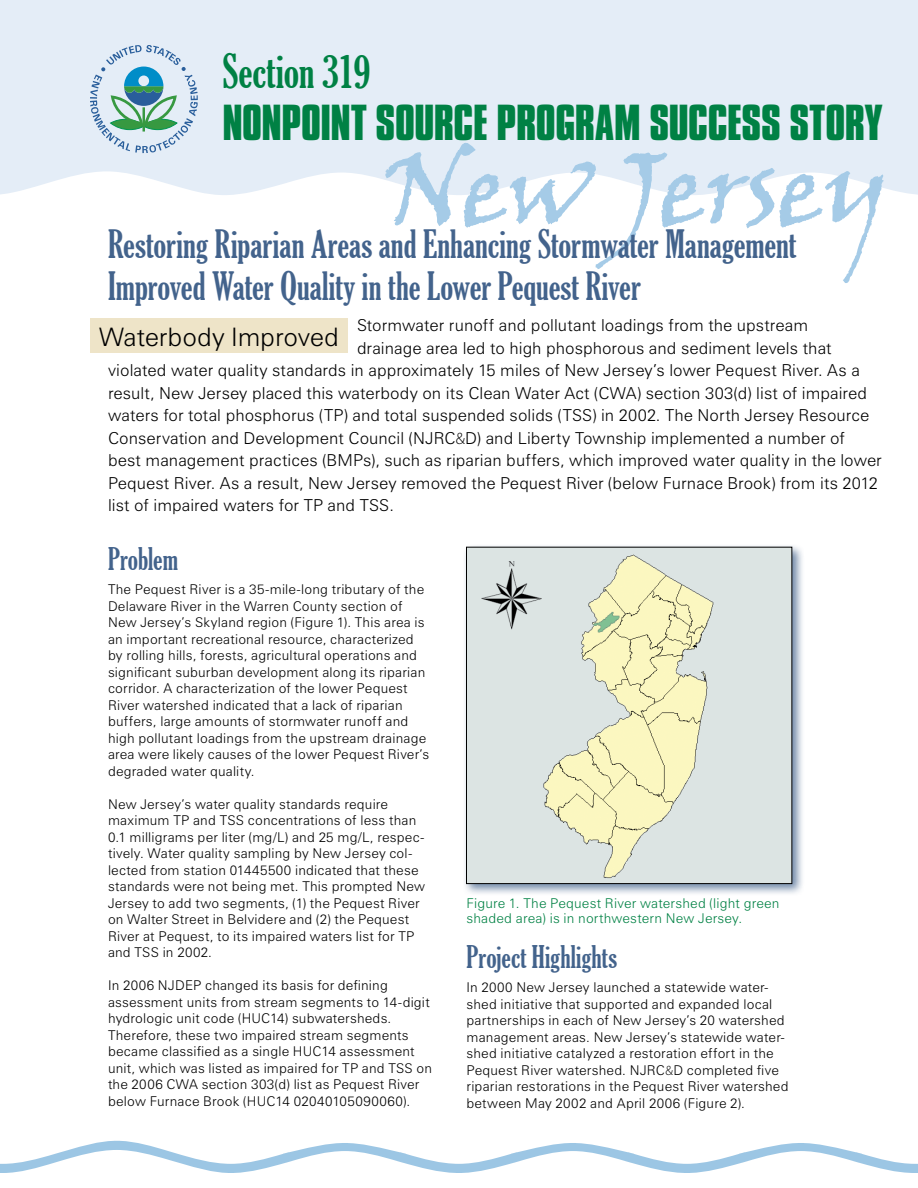
<style>
.page{position:relative;width:918px;height:1188px;background:#fff}
.page>*{position:absolute;margin:0;border:0;box-sizing:border-box;transform-origin:0 0}
.title_state_name{font:105px "Viner Hand ITC";letter-spacing:-.015em;color:#a5cbe7}
.title_line_1{font:extra-condensed 45px "Gloucester";letter-spacing:-.005em;color:#008144}
.title_line_2{font:700 43.5px "Compacta BT";letter-spacing:-.01em;color:#008144}
.title_story{font:extra-condensed 37.5px/42px "Gloucester";color:#43638c}
.subhead_1{font:extra-condensed 30px "Gloucester";color:#43638c}
.title_restored{font:300 25.5px "Zurich BT";letter-spacing:-.005em;color:#000}
.body_text_intro{font:300 16.5px "Zurich BT";letter-spacing:.005em;color:#000}
.body_text{font:300 13.5px/16.5px "Zurich BT";letter-spacing:.015em;color:#000}
.t1{font:300 13.5px/15px "Zurich BT";letter-spacing:.015em;color:#008144}
.s1{font-family:"Myriad Pro"}
</style>
<div class="page">
<svg style="left:0;top:1141px;width:918px;height:32px"></svg>
<div style="left:0;top:0;width:918px;height:195px;background:#e4edf7"></div>
<svg style="left:90px;top:45px;width:108px;height:108px;background:#b3d0d8"></svg>
<div style="left:463px;top:543px;width:341px;height:353px;background:#43638c;opacity:.75"></div>
<img style="left:468px;top:549px;width:322px;height:333px">
<div style="left:466px;top:547px;width:326px;height:337px;border:1px solid #000"></div>
<div style="left:90px;top:319px;width:258px;height:34px;background:#eee4c8"></div>
<p class="title_line_1" style="left:222px;top:45px;width:150px">Section 319</p>
<p class="title_line_2" style="left:222px;top:96px;width:661px">NONPOINT SOURCE PROGRAM SUCCESS STORY</p>
<p class="title_state_name" style="left:384px;top:123px;width:509px">New Jersey</p>
<p class="title_story" style="left:108px;top:224px;width:690px">Restoring Riparian Areas and Enhancing Stormwater Management<br>Improved Water Quality in the Lower Pequest River</p>
<p class="body_text_intro" style="left:357px;top:315px;width:453px">Stormwater runoff and pollutant loadings from the upstream</p>
<p class="body_text_intro" style="left:357px;top:338px;width:476px">drainage area led to high phosphorous and sediment levels that</p>
<p class="body_text_intro" style="left:108px;top:360px;width:753px">violated water quality standards in approximately 15 miles of New Jersey’s lower Pequest River. As a</p>
<p class="body_text_intro" style="left:108px;top:383px;width:761px">result, New Jersey placed this waterbody on its Clean Water Act (CWA) section 303(d) list of impaired</p>
<p class="body_text_intro" style="left:108px;top:405px;width:763px">waters for total phosphorus (TP) and total suspended solids (TSS) in 2002. The North Jersey Resource</p>
<p class="body_text_intro" style="left:108px;top:428px;width:739px">Conservation and Development Council (NJRC<span class="s1">&amp;</span>D) and Liberty Township implemented a number of</p>
<p class="body_text_intro" style="left:108px;top:450px;width:775px">best management practices (BMPs), such as riparian buffers, which improved water quality in the lower</p>
<p class="body_text_intro" style="left:108px;top:473px;width:771px">Pequest River. As a result, New Jersey removed the Pequest River (below Furnace Brook) from its 2012</p>
<p class="body_text_intro" style="left:108px;top:495px;width:287px">list of impaired waters for TP and TSS.</p>
<p class="title_restored" style="left:99px;top:321px;width:241px">Waterbody Improved</p>
<p class="subhead_1" style="left:108px;top:542px;width:72px">Problem</p>
<p class="body_text" style="left:108px;top:581px;width:323px">The Pequest River is a 35-mile-long tributary of the Delaware River in the Warren County section of New Jersey’s Skyland region (Figure 1). This area is an important recreational resource, characterized by rolling hills, forests, agricultural operations and significant suburban development along its riparian corridor. A characterization of the lower Pequest River watershed indicated that a lack of riparian buffers, large amounts of stormwater runoff and high pollutant loadings from the upstream drainage area were likely causes of the lower Pequest River’s degraded water quality.</p>
<p class="body_text" style="left:108px;top:796px;width:319px">New Jersey’s water quality standards require maximum TP and TSS concentrations of less than 0.1 milligrams per liter (mg/L) and 25 mg/L, respec&shy;tively. Water quality sampling by New Jersey col&shy;lected from station 01445500 indicated that these standards were not being met. This prompted New Jersey to add two segments, (1) the Pequest River on Walter Street in Belvidere and (2) the Pequest River at Pequest, to its impaired waters list for TP and TSS in 2002.</p>
<p class="body_text" style="left:108px;top:977px;width:326px">In 2006 NJDEP changed its basis for defining assessment units from stream segments to 14-digit hydrologic unit code (HUC14) subwatersheds.<br>Therefore, these two impaired stream segments became classified as a single HUC14 assessment unit, which was listed as impaired for TP and TSS on the 2006 CWA section 303(d) list as Pequest River below Furnace Brook (HUC14 02040105090060).</p>
<p class="t1" style="left:466px;top:895px;width:315px">Figure 1. The Pequest River watershed (light green shaded area) is in northwestern New Jersey.</p>
<p class="subhead_1" style="left:466px;top:940px;width:152px">Project Highlights</p>
<p class="body_text" style="left:466px;top:979px;width:324px">In 2000 New Jersey launched a statewide water&shy;shed initiative that supported and expanded local partnerships in each of New Jersey’s 20 watershed management areas. New Jersey’s statewide water&shy;shed initiative catalyzed a restoration effort in the Pequest River watershed. NJRC<span class="s1">&amp;</span>D completed five riparian restorations in the Pequest River watershed between May 2002 and April 2006 (Figure 2).</p>
</div>
